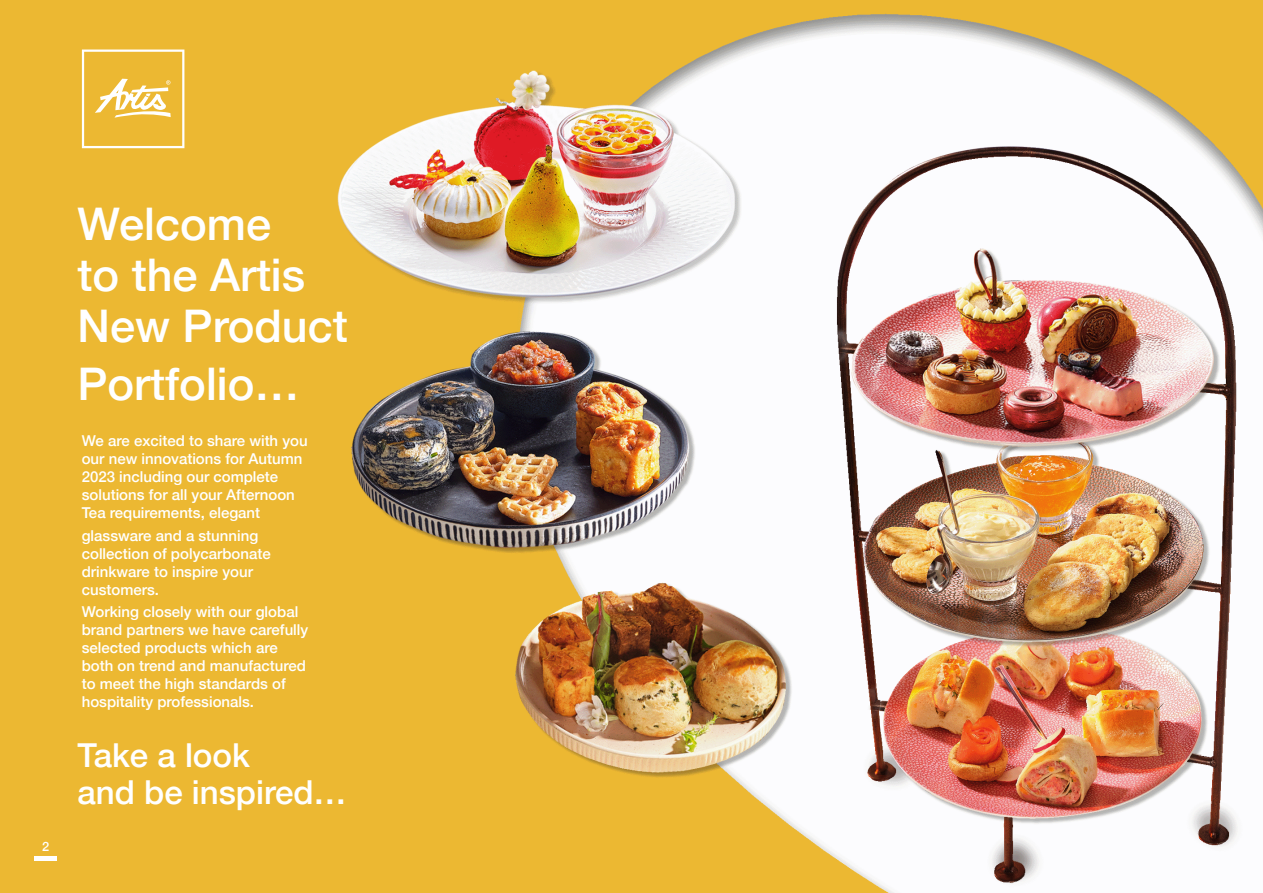
<style>
.page{position:relative;width:1263px;height:893px;background:#fff}
.page>*{position:absolute;margin:0;border:0;box-sizing:border-box;transform-origin:0 0}
.t1{font:500 45px/51px "Helvetica Neue";color:#fff}
.t2{font:500 33px/37.5px "Helvetica Neue";color:#fff}
.t3{font:500 15px/18px "Helvetica Neue";color:#fff}
.t4{font:500 12.75px "Helvetica Neue";color:#fff}
</style>
<div class="page">
<img style="left:0;top:0;width:1263px;height:893px">
<div style="left:34px;top:856px;width:22px;height:5px;background:#fff"></div>
<svg style="left:82px;top:50px;width:102px;height:98px;background:#efc456"></svg>
<p class="t4" style="left:42px;top:836px;width:9px">2</p>
<h1 class="t1" style="left:78px;top:195px;width:272px">Welcome<br>to the Artis<br>New Product</h1>
<h1 class="t1" style="left:78px;top:355px;width:223px">Portfolio…</h1>
<p class="t3" style="left:82px;top:431px;width:227px">We are excited to share with you our new innovations for Autumn<br>2023 including our complete solutions for all your Afternoon<br>Tea requirements, elegant</p>
<p class="t3" style="left:82px;top:525px;width:190px">glassware and a stunning collection of polycarbonate drinkware to inspire your customers.</p>
<p class="t3" style="left:82px;top:601px;width:228px">Working closely with our global brand partners we have carefully selected products which are both on trend and manufactured to meet the high standards of hospitality professionals.</p>
<h2 class="t2" style="left:78px;top:733px;width:270px">Take a look<br>and be inspired…</h2>
</div>
